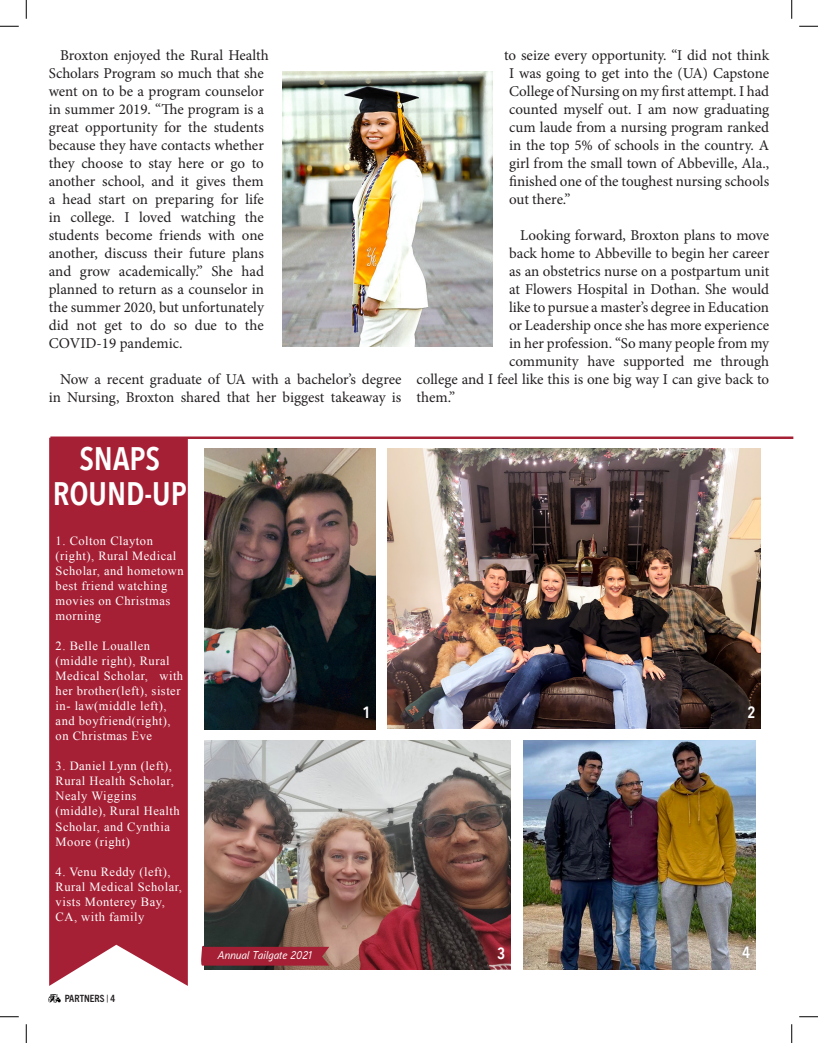
<style>
.page{position:relative;width:818px;height:1043px;background:#fff}
.page>*{position:absolute;margin:0;border:0;box-sizing:border-box;transform-origin:0 0}
.t1{font:600 32.5px "Avenir Next Condensed";color:#fff}
.t2{font:600 16.25px "Avenir Next Condensed";color:#fff}
.t3{font:15px/18px "Minion Pro";letter-spacing:-.005em;color:#231f20}
.t4{font:12.5px/15px "Times New Roman";letter-spacing:.04em;color:#fff}
.t5{font:italic 500 11.25px "Aaux Next";color:#fff}
.t6{font:700 condensed 10px "Trade Gothic Next LT Pro";color:#231f20}
</style>
<div class="page">
<svg style="left:49px;top:994px;width:11px;height:8px"></svg>
<img style="left:282px;top:71px;width:210px;height:276px">
<div style="left:49px;top:438px;width:139px;height:547px;background:#a62035"></div>
<img style="left:523px;top:740px;width:232px;height:229px">
<img style="left:387px;top:448px;width:373px;height:280px">
<img style="left:204px;top:448px;width:171px;height:281px">
<img style="left:204px;top:740px;width:306px;height:229px">
<svg style="left:201px;top:945px;width:128px;height:20px;background:#9e2738"></svg>
<hr style="left:50px;top:436px;width:743px;height:3px;background:#a62035">
<div style="left:736px;top:940px;width:19px;height:24px;background:#231f20;opacity:.75"></div>
<svg style="left:0;top:25px;width:19px;height:2px"></svg>
<svg style="left:799px;top:25px;width:19px;height:2px"></svg>
<svg style="left:0;top:1016px;width:19px;height:1px"></svg>
<svg style="left:799px;top:1016px;width:19px;height:1px"></svg>
<svg style="left:25px;top:0;width:2px;height:19px"></svg>
<svg style="left:25px;top:1024px;width:2px;height:18px"></svg>
<svg style="left:791px;top:0;width:1px;height:19px"></svg>
<svg style="left:791px;top:1024px;width:1px;height:18px"></svg>
<p class="t3" style="left:49px;top:46px;width:221px;text-indent:11px">Broxton enjoyed the Rural Health<br>Scholars Program so much that she went on to be a program counselor in summer 2019. “The program is a great opportunity for the students because they have contacts whether they choose to stay here or go to another school, and it gives them a head start on preparing for life in college. I loved watching the students become friends with one another, discuss their future plans and grow academically.” She had planned to return as a counselor in the summer 2020, but unfortunately did not get to do so due to the<br>COVID-19 pandemic.</p>
<p class="t3" style="left:49px;top:370px;width:354px;text-align:right">Now a recent graduate of UA with a bachelor’s degree in Nursing, Broxton shared that her biggest takeaway is</p>
<p class="t3" style="left:509px;top:46px;width:262px;text-align:justify;text-indent:-5px">to seize every opportunity. “I did not think I was going to get into the (UA) Capstone College of Nursing on my first attempt. I had counted myself out. I am now graduating cum laude from a nursing program ranked in the top 5% of schools in the country. A girl from the small town of Abbeville, Ala., finished one of the toughest nursing schools out there.”</p>
<p class="t3" style="left:520px;top:226px;width:250px">Looking forward, Broxton plans to move</p>
<p class="t3" style="left:509px;top:244px;width:262px">back home to Abbeville to begin her career</p>
<p class="t3" style="left:509px;top:262px;width:262px">as an obstetrics nurse on a postpartum unit</p>
<p class="t3" style="left:509px;top:280px;width:262px">at Flowers Hospital in Dothan. She would</p>
<p class="t3" style="left:509px;top:298px;width:261px">like to pursue a master’s degree in Education</p>
<p class="t3" style="left:509px;top:316px;width:261px">or Leadership once she has more experience</p>
<p class="t3" style="left:509px;top:334px;width:261px">in her profession. “So many people from my</p>
<p class="t3" style="left:509px;top:352px;width:262px">community have supported me through</p>
<p class="t3" style="left:416px;top:370px;width:354px">college and I feel like this is one big way I can give back to</p>
<p class="t3" style="left:416px;top:388px;width:40px">them.”</p>
<p class="t1" style="left:79px;top:431px;width:82px">SNAPS</p>
<p class="t1" style="left:53px;top:466px;width:136px">ROUND-UP</p>
<p class="t4" style="left:56px;top:533px;width:129px">1. Colton Clayton (right), Rural Medical<br>Scholar, and hometown best friend watching movies on Christmas morning</p>
<p class="t4" style="left:56px;top:638px;width:129px">2. Belle Louallen (middle right), Rural<br>Medical Scholar, with her brother(left), sister in- law(middle left), and boyfriend(right), on Christmas Eve</p>
<p class="t4" style="left:56px;top:758px;width:126px">3. Daniel Lynn (left),<br>Rural Health Scholar,<br>Nealy Wiggins (middle), Rural Health<br>Scholar, and Cynthia<br>Moore (right)</p>
<p class="t4" style="left:56px;top:863px;width:128px">4. Venu Reddy (left),<br>Rural Medical Scholar, vists Monterey Bay,<br>CA, with family</p>
<p class="t6" style="left:65px;top:991px;width:52px">PARTNERS | 4</p>
<p class="t5" style="left:217px;top:947px;width:95px">Annual Tailgate 2021</p>
<p class="t2" style="left:362px;top:698px;width:10px">1</p>
<p class="t2" style="left:747px;top:698px;width:10px">2</p>
<p class="t2" style="left:497px;top:938px;width:10px">3</p>
<p class="t2" style="left:742px;top:938px;width:10px">4</p>
</div>
